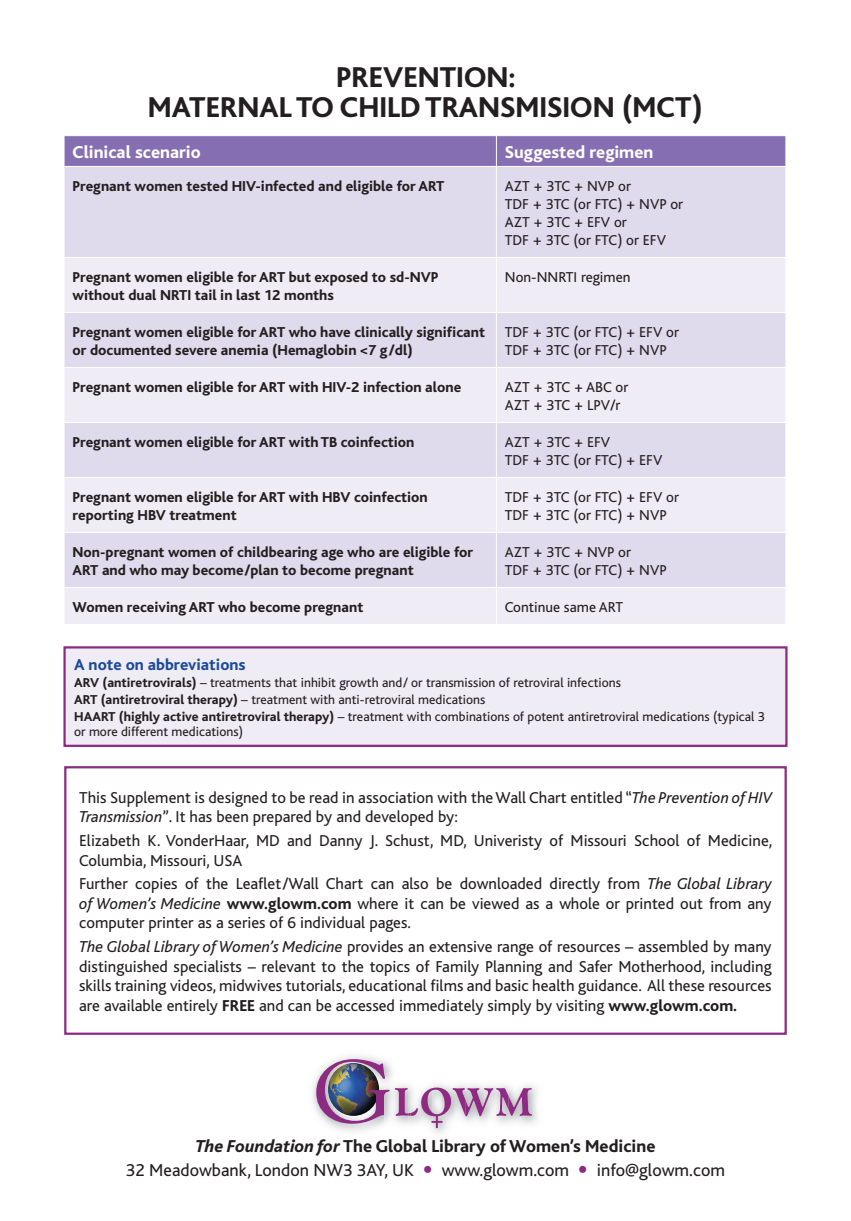
<style>
.page{position:relative;width:851px;height:1221px;background:#fff}
.page>*{position:absolute;margin:0;border:0;box-sizing:border-box;transform-origin:0 0}
.t1{font:93px "Goudy Old Style T";color:#8d2b83;scale:1.16 1}
.t2{font:800 30px/30px "Bliss";color:#231f20;text-align:center}
.Body{font:18px "Bliss";color:#231f20}
.Body-2{font:800 18px "Bliss";color:#231f20}
.t3{font:800 18px "Bliss";color:#fff}
.Body-3{font:16.5px/19.5px "Bliss";color:#231f20}
.t4{font:800 16.5px "Bliss";color:#1d4b99}
.t5{font:800 15px/18px "Bliss";color:#231f20}
.t6{font:15px "Bliss";color:#231f20}
.t7{font:13.5px/15px "Bliss";color:#231f20}
.s1{font-weight:800}
.s2{font-style:italic}
</style>
<div class="page">
<div style="left:65px;top:136px;width:720px;height:30px;background:#856fb2"></div>
<div style="left:65px;top:167px;width:720px;height:90px;background:#dfdaec"></div>
<svg style="left:65px;top:258px;width:720px;height:366px;background:#e7e3f0"></svg>
<hr style="left:496px;top:136px;width:1px;height:30px;background:#fff">
<hr style="left:496px;top:167px;width:1px;height:90px;background:#fff">
<hr style="left:496px;top:258px;width:1px;height:54px;background:#fff">
<hr style="left:64px;top:312px;width:432px;height:1px;background:#fff">
<hr style="left:496px;top:312px;width:290px;height:1px;background:#fff">
<hr style="left:496px;top:312px;width:1px;height:55px;background:#fff">
<hr style="left:64px;top:367px;width:432px;height:1px;background:#fff">
<hr style="left:496px;top:367px;width:290px;height:1px;background:#fff">
<hr style="left:496px;top:367px;width:1px;height:55px;background:#fff">
<hr style="left:64px;top:422px;width:432px;height:1px;background:#fff">
<hr style="left:496px;top:422px;width:290px;height:1px;background:#fff">
<hr style="left:496px;top:422px;width:1px;height:55px;background:#fff">
<hr style="left:64px;top:477px;width:432px;height:1px;background:#fff">
<hr style="left:496px;top:477px;width:290px;height:1px;background:#fff">
<hr style="left:496px;top:477px;width:1px;height:55px;background:#fff">
<hr style="left:64px;top:532px;width:432px;height:1px;background:#fff">
<hr style="left:496px;top:532px;width:290px;height:1px;background:#fff">
<hr style="left:496px;top:532px;width:1px;height:55px;background:#fff">
<hr style="left:64px;top:587px;width:432px;height:1px;background:#fff">
<hr style="left:496px;top:587px;width:290px;height:1px;background:#fff">
<hr style="left:496px;top:587px;width:1px;height:37px;background:#fff">
<div style="left:64px;top:766px;width:722px;height:268px;border:2px solid #8d2b83"></div>
<img style="left:430px;top:1082px;width:35px;height:52px">
<svg style="left:408px;top:1087px;width:124px;height:40px"></svg>
<img style="left:312px;top:1056px;width:96px;height:75px">
<img style="left:328px;top:1062px;width:51px;height:53px">
<img style="left:395px;top:1087px;width:13px;height:28px">
<div style="left:65px;top:647px;width:721px;height:98px;background:#efecf5"></div>
<div style="left:63px;top:646px;width:724px;height:101px;border:2px solid #8d2b83"></div>
<p class="t2" style="left:148px;top:63px;width:556px">PREVENTION:<br>MATERNAL TO CHILD TRANSMISION (MCT)</p>
<p class="t3" style="left:73px;top:143px;width:130px">Clinical scenario</p>
<p class="t3" style="left:505px;top:143px;width:150px">Suggested regimen</p>
<p class="t5" style="left:73px;top:177px;width:373px">Pregnant women tested HIV-infected and eligible for ART</p>
<p class="t6" style="left:505px;top:178px;width:128px">AZT + 3TC + NVP or</p>
<p class="t6" style="left:505px;top:196px;width:180px">TDF + 3TC (or FTC) + NVP or</p>
<p class="t6" style="left:505px;top:214px;width:123px">AZT + 3TC + EFV or</p>
<p class="t6" style="left:505px;top:232px;width:163px">TDF + 3TC (or FTC) or EFV</p>
<p class="t5" style="left:73px;top:268px;width:367px">Pregnant women eligible for ART but exposed to sd-NVP without dual NRTI tail in last 12 months</p>
<p class="t6" style="left:505px;top:269px;width:127px">Non-NNRTI regimen</p>
<p class="t5" style="left:73px;top:323px;width:414px">Pregnant women eligible for ART who have clinically significant or documented severe anemia (Hemaglobin &lt;7 g/dl)</p>
<p class="t6" style="left:505px;top:324px;width:175px">TDF + 3TC (or FTC) + EFV or</p>
<p class="t6" style="left:505px;top:342px;width:163px">TDF + 3TC (or FTC) + NVP</p>
<p class="t5" style="left:73px;top:378px;width:390px">Pregnant women eligible for ART with HIV-2 infection alone</p>
<p class="t6" style="left:505px;top:379px;width:125px">AZT + 3TC + ABC or</p>
<p class="t6" style="left:505px;top:397px;width:117px">AZT + 3TC + LPV/r</p>
<p class="t5" style="left:73px;top:433px;width:343px">Pregnant women eligible for ART with TB coinfection</p>
<p class="t6" style="left:505px;top:434px;width:107px">AZT + 3TC + EFV</p>
<p class="t6" style="left:505px;top:452px;width:159px">TDF + 3TC (or FTC) + EFV</p>
<p class="t5" style="left:73px;top:488px;width:357px">Pregnant women eligible for ART with HBV coinfection reporting HBV treatment</p>
<p class="t6" style="left:505px;top:489px;width:175px">TDF + 3TC (or FTC) + EFV or</p>
<p class="t6" style="left:505px;top:507px;width:163px">TDF + 3TC (or FTC) + NVP</p>
<p class="t5" style="left:73px;top:543px;width:402px">Non-pregnant women of childbearing age who are eligible for<br>ART and who may become/plan to become pregnant</p>
<p class="t6" style="left:505px;top:544px;width:128px">AZT + 3TC + NVP or</p>
<p class="t6" style="left:505px;top:562px;width:163px">TDF + 3TC (or FTC) + NVP</p>
<p class="t5" style="left:73px;top:598px;width:292px">Women receiving ART who become pregnant</p>
<p class="t6" style="left:505px;top:599px;width:120px">Continue same ART</p>
<p class="t4" style="left:74px;top:655px;width:173px">A note on abbreviations</p>
<p class="t7" style="left:74px;top:675px;width:548px"><span class="s1">ARV (antiretrovirals)</span> – treatments that inhibit growth and/ or transmission of retroviral infections</p>
<p class="t7" style="left:74px;top:692px;width:412px"><span class="s1">ART (antiretroviral therapy)</span> – treatment with anti-retroviral medications</p>
<p class="t7" style="left:74px;top:709px;width:692px"><span class="s1">HAART (highly active antiretroviral therapy)</span> – treatment with combinations of potent antiretroviral medications (typical 3 or more different medications)</p>
<p class="Body-3" style="left:79px;top:788px;width:694px">This Supplement is designed to be read in association with the Wall Chart entitled “<span class="s2">The Prevention of HIV<br>Transmission</span>”. It has been prepared by and developed by:</p>
<p class="Body-3" style="left:79px;top:831px;width:694px">Elizabeth K. VonderHaar, MD and Danny J. Schust, MD, Univeristy of Missouri School of Medicine,<br>Columbia, Missouri, USA</p>
<p class="Body-3" style="left:79px;top:874px;width:694px;text-align:justify">Further copies of the Leaflet/Wall Chart can also be downloaded directly from <span class="s2">The Global Library of Women’s Medicine</span> <span class="s1">www.glowm.com</span> where it can be viewed as a whole or printed out from any computer printer as a series of 6 individual pages.</p>
<p class="Body-3" style="left:79px;top:937px;width:694px;text-align:justify"><span class="s2">The Global Library of Women’s Medicine</span> provides an extensive range of resources – assembled by many distinguished specialists – relevant to the topics of Family Planning and Safer Motherhood, including skills training videos, midwives tutorials, educational films and basic health guidance. All these resources are available entirely <span class="s1">FREE</span> and can be accessed immediately simply by visiting <span class="s1">www.glowm.com.</span></p>
<p class="t1" style="left:312px;top:1040px;width:72px">G</p>
<p class="Body" style="left:126px;top:1160px;width:289px">32 Meadowbank, London NW3 3AY, UK</p>
<p class="Body" style="left:441px;top:1160px;width:129px">www.glowm.com</p>
<p class="Body" style="left:596px;top:1160px;width:130px">info@glowm.com</p>
<p class="Body-2" style="left:195px;top:1136px;width:461px"><span class="s2">The Foundation for</span> The Global Library of Women’s Medicine</p>
</div>
